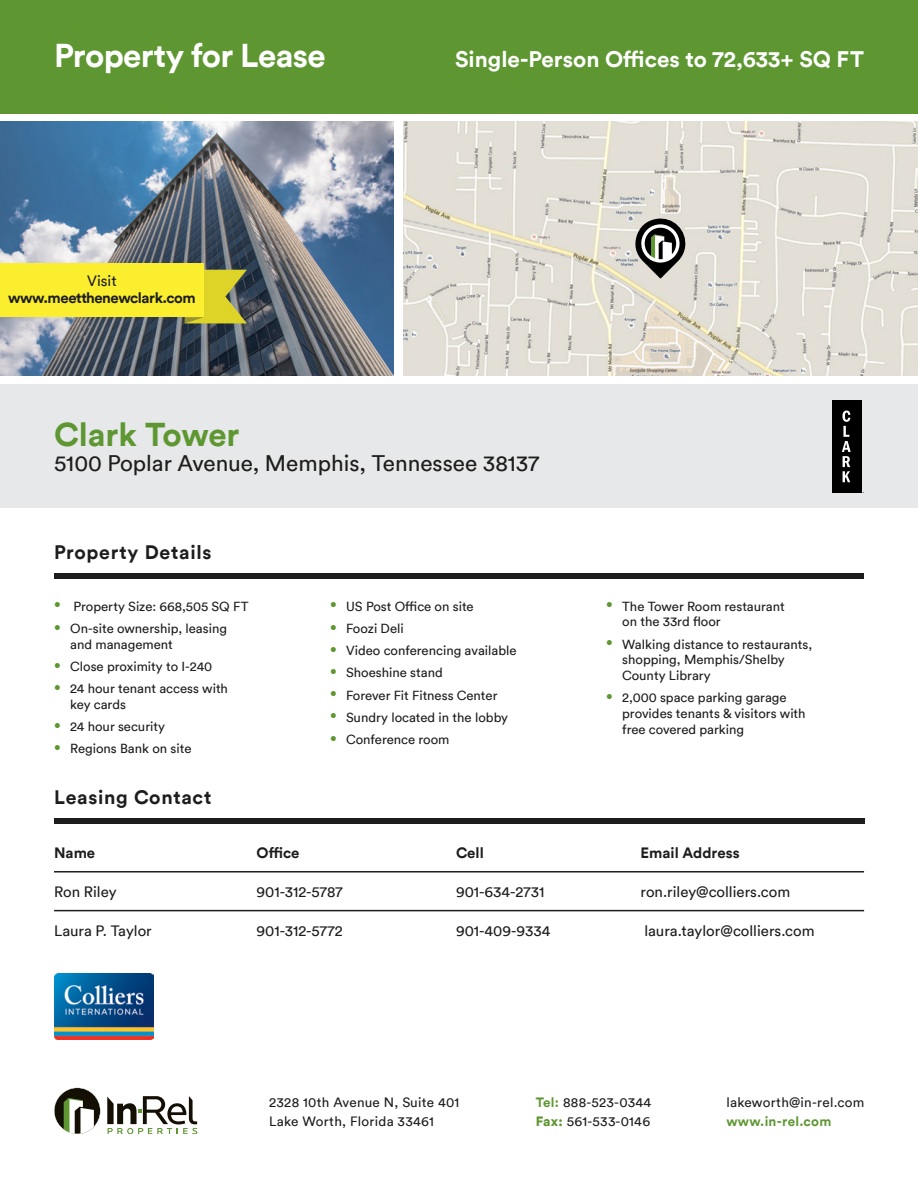
<style>
.page{position:relative;width:918px;height:1188px;background:#fff}
.page>*{position:absolute;margin:0;border:0;box-sizing:border-box;transform-origin:0 0}
.t1{font:700 33px "Circular";letter-spacing:-.02em;color:#fff}
.t2{font:700 33px "Circular";letter-spacing:-.005em;color:#5e9732}
.t3{font:22.5px "Circular";color:#1d1d1d}
.t4{font:700 22.5px "Circular";color:#fff}
.t5{font:700 19.5px "Circular";letter-spacing:.035em;color:#1d1d1d}
.Bulleted_Paragraph{font:15px "Circular";color:#1d1d1d}
.Bulleted_Paragraph-2{font:700 15px/16.5px "Circular";letter-spacing:-.02em;color:#1d1d1d;text-align:center}
.Bulleted_Paragraph-3{font:700 15px "Circular";color:#1d1d1d}
.Bulleted_Paragraph-4{font:13.5px/19.5px "Circular";letter-spacing:.02em;color:#1d1d1d}
.t6{font:13.2px/15.8px "Circular";color:#1d1d1d}
.s1{font-weight:400}
.s2{font-weight:700;color:#5e9732}
.s3{font-weight:900;color:#5e9732}
</style>
<div class="page">
<img style="left:403px;top:121px;width:515px;height:255px">
<div style="left:0;top:0;width:918px;height:114px;background:#5e9732"></div>
<div style="left:0;top:384px;width:918px;height:124px;background:#e7e8e9"></div>
<svg style="left:634px;top:216px;width:53px;height:63px;background:#878781"></svg>
<div style="left:54px;top:573px;width:810px;height:6px;background:#1d1d1d"></div>
<img style="left:0;top:121px;width:393px;height:255px">
<svg style="left:185px;top:270px;width:62px;height:53px;background:#b7b235"></svg>
<div style="left:0;top:263px;width:204px;height:54px;background:#fbee2e"></div>
<svg style="left:107px;top:1096px;width:90px;height:38px"></svg>
<svg style="left:54px;top:1088px;width:47px;height:46px"></svg>
<img style="left:54px;top:973px;width:99px;height:66px">
<div style="left:54px;top:819px;width:810px;height:5px;background:#1d1d1d"></div>
<hr style="left:54px;top:871px;width:810px;height:2px;background:#1d1d1d">
<hr style="left:54px;top:910px;width:810px;height:1px;background:#1d1d1d">
<div style="left:832px;top:400px;width:29px;height:93px;background:#000"></div>
<svg style="left:842px;top:411px;width:9px;height:71px"></svg>
<p class="t1" style="left:54px;top:34px;width:273px">Property for Lease</p>
<p class="t4" style="left:455px;top:44px;width:410px">Single-Person Offices to 72,633+ SQ FT</p>
<p class="Bulleted_Paragraph-2" style="left:8px;top:273px;width:189px"><span class="s1">Visit </span>www.meetthenewclark.com</p>
<p class="t2" style="left:54px;top:413px;width:187px">Clark Tower</p>
<p class="t3" style="left:54px;top:450px;width:487px">5100 Poplar Avenue, Memphis, Tennessee 38137</p>
<p class="t5" style="left:54px;top:539px;width:159px">Property Details</p>
<p class="t6" style="left:54px;top:598px;width:196px"><sup>•</sup> Property Size: 668,505 SQ FT</p>
<p class="t6" style="left:70px;top:620px;width:158px;text-indent:-16px"><sup>•</sup> On-site ownership, leasing and management</p>
<p class="t6" style="left:54px;top:658px;width:160px"><sup>•</sup> Close proximity to I-240</p>
<p class="t6" style="left:70px;top:680px;width:159px;text-indent:-16px"><sup>•</sup> 24 hour tenant access with key cards</p>
<p class="t6" style="left:54px;top:718px;width:113px"><sup>•</sup> 24 hour security</p>
<p class="t6" style="left:54px;top:741px;width:139px"><sup>•</sup> Regions Bank on site</p>
<p class="t5" style="left:54px;top:785px;width:159px">Leasing Contact</p>
<p class="t6" style="left:330px;top:598px;width:145px"><sup>•</sup> US Post Office on site</p>
<p class="t6" style="left:330px;top:620px;width:75px"><sup>•</sup> Foozi Deli</p>
<p class="t6" style="left:330px;top:643px;width:188px"><sup>•</sup> Video conferencing available</p>
<p class="t6" style="left:330px;top:665px;width:114px"><sup>•</sup> Shoeshine stand</p>
<p class="t6" style="left:330px;top:687px;width:169px"><sup>•</sup> Forever Fit Fitness Center</p>
<p class="t6" style="left:330px;top:709px;width:180px"><sup>•</sup> Sundry located in the lobby</p>
<p class="t6" style="left:330px;top:731px;width:121px"><sup>•</sup> Conference room</p>
<p class="t6" style="left:622px;top:598px;width:164px;text-indent:-16px"><sup>•</sup> The Tower Room restaurant on the 33rd floor</p>
<p class="t6" style="left:622px;top:636px;width:192px;text-indent:-16px"><sup>•</sup> Walking distance to restaurants, shopping, Memphis/Shelby<br>County Library</p>
<p class="t6" style="left:622px;top:690px;width:185px;text-indent:-16px"><sup>•</sup> 2,000 space parking garage provides tenants &amp; visitors with free covered parking</p>
<p class="Bulleted_Paragraph-2" style="left:54px;top:844px;width:43px">Name</p>
<p class="Bulleted_Paragraph-2" style="left:257px;top:844px;width:44px">Office</p>
<p class="Bulleted_Paragraph-2" style="left:456px;top:844px;width:29px">Cell</p>
<p class="Bulleted_Paragraph-3" style="left:641px;top:843px;width:100px">Email Address</p>
<p class="Bulleted_Paragraph" style="left:54px;top:882px;width:64px">Ron Riley</p>
<p class="Bulleted_Paragraph" style="left:257px;top:882px;width:88px">901-312-5787</p>
<p class="Bulleted_Paragraph" style="left:456px;top:882px;width:90px">901-634-2731</p>
<p class="Bulleted_Paragraph" style="left:641px;top:882px;width:151px">ron.riley@colliers.com</p>
<p class="Bulleted_Paragraph" style="left:54px;top:921px;width:99px">Laura P. Taylor</p>
<p class="Bulleted_Paragraph" style="left:257px;top:921px;width:88px">901-312-5772</p>
<p class="Bulleted_Paragraph" style="left:456px;top:921px;width:96px">901-409-9334</p>
<p class="Bulleted_Paragraph" style="left:644px;top:921px;width:172px">laura.taylor@colliers.com</p>
<p class="Bulleted_Paragraph-4" style="left:269px;top:1092px;width:192px">2328 10th Avenue N, Suite 401<br>Lake Worth, Florida 33461</p>
<p class="Bulleted_Paragraph-4" style="left:536px;top:1092px;width:117px"><span class="s2">Tel:</span> 888-523-0344<br><span class="s3">Fax:</span> 561-533-0146</p>
<p class="Bulleted_Paragraph-4" style="left:726px;top:1092px;width:140px">lakeworth@in-rel.com <span class="s2">www.in-rel.com</span></p>
</div>
